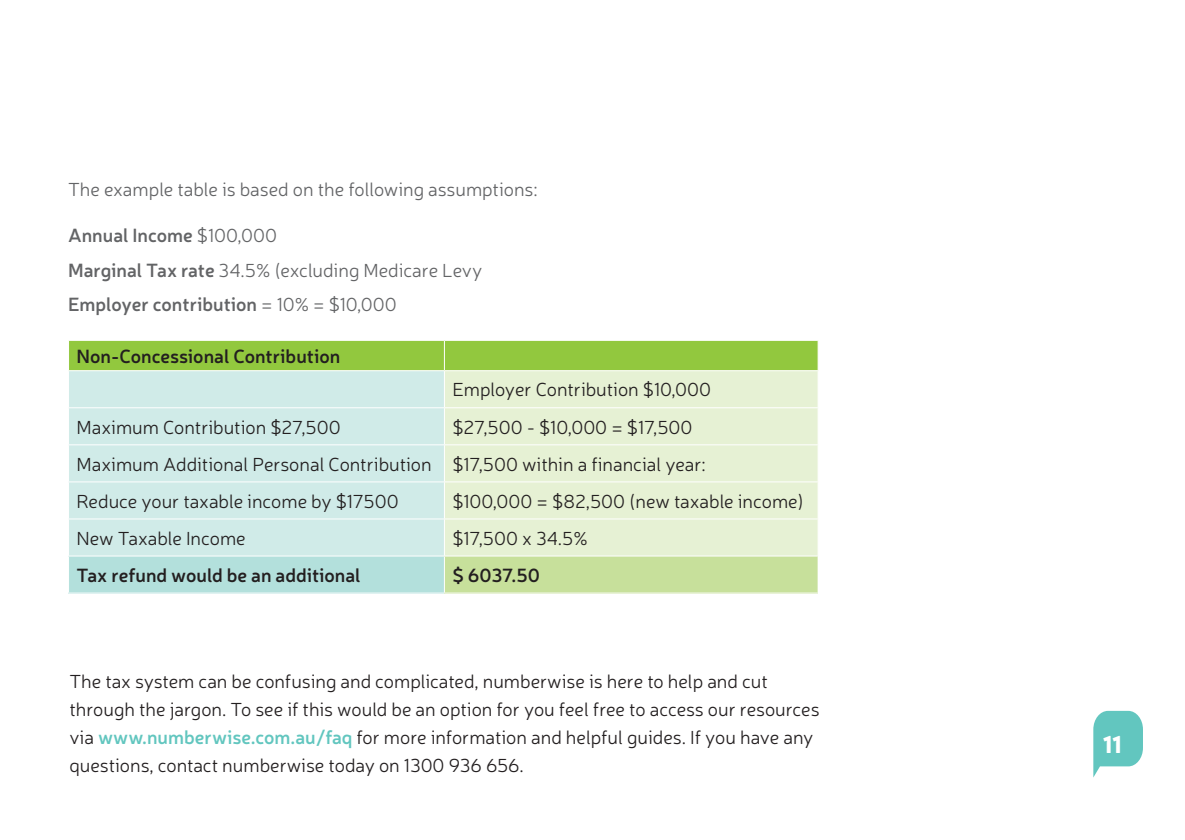
<style>
.page{position:relative;width:1185px;height:840px;background:#fff}
.page>*{position:absolute;margin:0;border:0;box-sizing:border-box;transform-origin:0 0}
.t1{font:900 24px "Neris";color:#fff}
.t2{font:300 19px/28px "Neris";color:#231f20}
.t3{font:600 19px/34.6px "Neris";color:#636466}
.t4{font:600 19px "Neris";color:#231f20}
.t5{font:300 19px "Neris";color:#636466}
.s1{font-weight:300}
.s2{font-weight:600;color:#62c6bf}
</style>
<div class="page">
<svg style="left:1093px;top:710px;width:50px;height:67px"></svg>
<div style="left:69px;top:340px;width:749px;height:30px;background:#92c83e"></div>
<div style="left:69px;top:371px;width:375px;height:184px;background:#d0ebe8"></div>
<div style="left:445px;top:371px;width:373px;height:184px;background:#e6f1d4"></div>
<div style="left:69px;top:555px;width:375px;height:37px;background:#b3e0dc"></div>
<div style="left:444px;top:555px;width:374px;height:37px;background:#c7e09b"></div>
<hr style="left:444px;top:340px;width:1px;height:30px;background:#fff">
<hr style="left:68px;top:407px;width:376px;height:1px;background:#fff">
<hr style="left:444px;top:407px;width:375px;height:1px;background:#fff">
<hr style="left:68px;top:444px;width:376px;height:1px;background:#fff">
<hr style="left:444px;top:444px;width:375px;height:1px;background:#fff">
<hr style="left:68px;top:481px;width:376px;height:1px;background:#fff">
<hr style="left:444px;top:481px;width:375px;height:1px;background:#fff">
<hr style="left:68px;top:518px;width:376px;height:1px;background:#fff">
<hr style="left:444px;top:518px;width:375px;height:1px;background:#fff">
<hr style="left:68px;top:555px;width:376px;height:1px;background:#fff">
<hr style="left:444px;top:555px;width:375px;height:1px;background:#fff">
<hr style="left:444px;top:556px;width:1px;height:36px;background:#fff">
<p class="t5" style="left:68px;top:177px;width:471px">The example table is based on the following assumptions:</p>
<p class="t3" style="left:68px;top:217px;width:416px">Annual Income <span class="s1">$100,000<br></span>Marginal Tax rate <span class="s1">34.5% (excluding Medicare Levy<br></span>Employer contribution <span class="s1">= 10% = $10,000</span></p>
<p class="t4" style="left:77px;top:343px;width:265px">Non-Concessional Contribution</p>
<p class="t2" style="left:452px;top:375px;width:260px">Employer Contribution $10,000</p>
<p class="t2" style="left:77px;top:412px;width:266px">Maximum Contribution $27,500</p>
<p class="t2" style="left:77px;top:407px;width:630px;line-height:37px;text-indent:376px">$27,500 - $10,000 = $17,500<br>Maximum Additional Personal Contribution $17,500 within a financial year:<br>Reduce your taxable income by $17500</p>
<p class="t2" style="left:452px;top:486px;width:353px">$100,000 = $82,500 (new taxable income)</p>
<p class="t2" style="left:77px;top:523px;width:171px">New Taxable Income</p>
<p class="t2" style="left:452px;top:523px;width:137px">$17,500 x 34.5%</p>
<p class="t4" style="left:77px;top:561px;width:286px">Tax refund would be an additional</p>
<p class="t4" style="left:452px;top:561px;width:89px">$ 6037.50</p>
<p class="t2" style="left:69px;top:666px;width:752px">The tax system can be confusing and complicated, numberwise is here to help and cut through the jargon. To see if this would be an option for you feel free to access our resources via <span class="s2">www.numberwise.com.au/faq</span> for more information and helpful guides. If you have any questions, contact numberwise today on 1300 936 656.</p>
<p class="t1" style="left:1103px;top:726px;width:20px">11</p>
</div>
